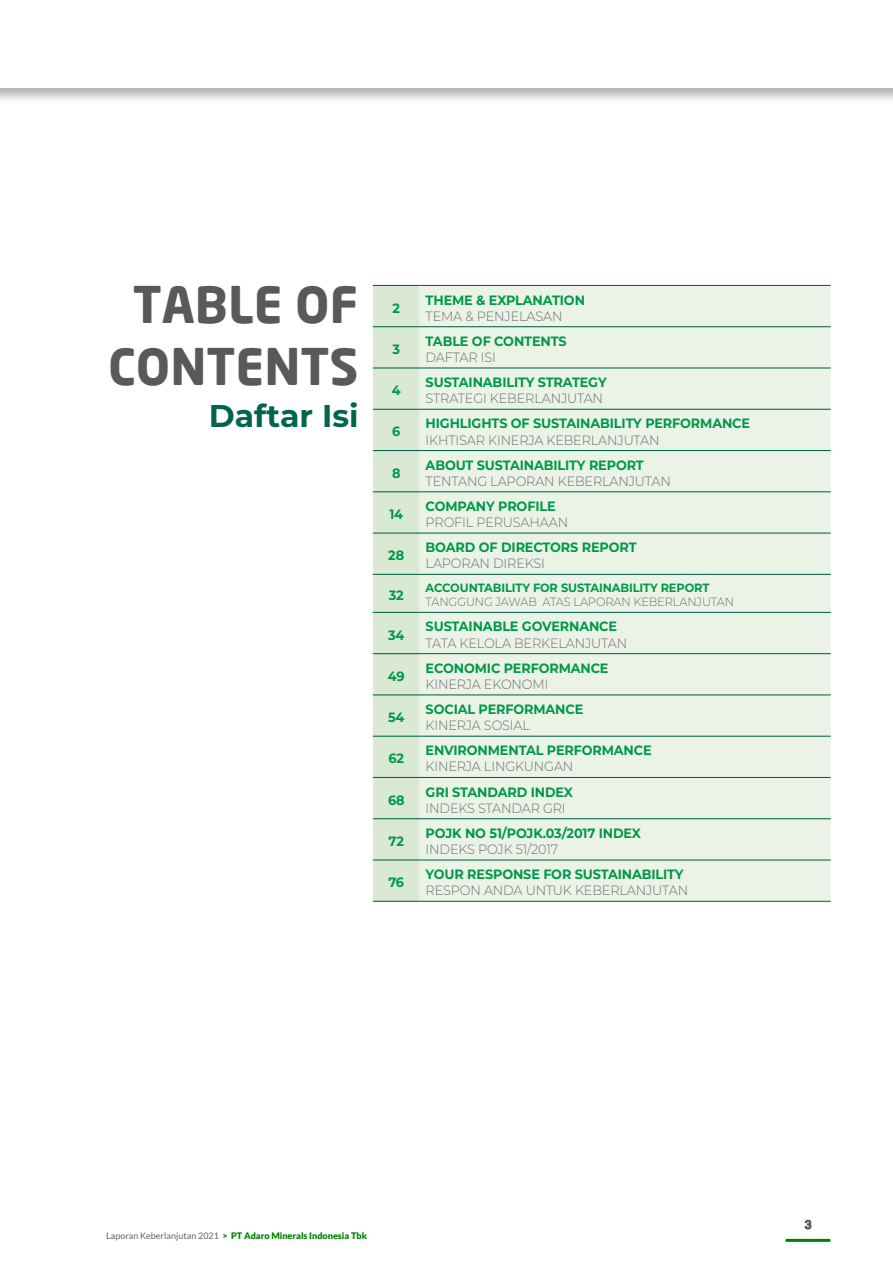
<style>
.page{position:relative;width:893px;height:1263px;background:#fff}
.page>*{position:absolute;margin:0;border:0;box-sizing:border-box;transform-origin:0 0}
.t1{font:700 49.5px/62.4px "Neo Sans";color:#58595b;text-align:center}
.t2{font:700 31.5px "Montserrat";color:#00664b}
.t3{font:700 13.5px "Montserrat";letter-spacing:-.01em;color:#00984a;scale:.95 1}
.t4{font:300 13.5px "Montserrat";letter-spacing:-.01em;color:#6d6e71;scale:.95 1}
.t5{font:700 12px "Montserrat";letter-spacing:-.01em;color:#00984a;scale:.95 1}
.t6{font:300 12px "Montserrat";letter-spacing:-.01em;color:#6d6e71;scale:.95 1}
.t7{font:700 12px "Lato";color:#58595b}
.t8{font:900 9px "Lato";color:#008000}
.s1{font-weight:400;color:#636466}
</style>
<div class="page">
<svg style="left:804px;top:1219px;width:7px;height:10px"></svg>
<hr style="left:787px;top:1239px;width:42px;height:3px;background:#008000">
<div style="left:0;top:0;width:893px;height:105px;background:#000;opacity:.3"></div>
<div style="left:0;top:0;width:893px;height:87px;background:#fff"></div>
<div style="left:373px;top:286px;width:47px;height:615px;background:#dae9d3"></div>
<div style="left:420px;top:286px;width:411px;height:615px;background:#ebf3e7"></div>
<hr style="left:373px;top:326px;width:47px;height:1px;background:#00664b">
<hr style="left:420px;top:326px;width:411px;height:1px;background:#00664b">
<hr style="left:373px;top:367px;width:47px;height:1px;background:#00664b">
<hr style="left:420px;top:367px;width:411px;height:1px;background:#00664b">
<hr style="left:373px;top:409px;width:47px;height:1px;background:#00664b">
<hr style="left:420px;top:409px;width:411px;height:1px;background:#00664b">
<hr style="left:373px;top:450px;width:47px;height:1px;background:#00664b">
<hr style="left:420px;top:450px;width:411px;height:1px;background:#00664b">
<hr style="left:373px;top:491px;width:47px;height:1px;background:#00664b">
<hr style="left:420px;top:491px;width:411px;height:1px;background:#00664b">
<hr style="left:373px;top:532px;width:47px;height:2px;background:#00664b">
<hr style="left:420px;top:532px;width:411px;height:2px;background:#00664b">
<hr style="left:373px;top:574px;width:47px;height:1px;background:#00664b">
<hr style="left:420px;top:574px;width:411px;height:1px;background:#00664b">
<hr style="left:373px;top:612px;width:47px;height:1px;background:#00664b">
<hr style="left:420px;top:612px;width:411px;height:1px;background:#00664b">
<hr style="left:373px;top:653px;width:47px;height:1px;background:#00664b">
<hr style="left:420px;top:653px;width:411px;height:1px;background:#00664b">
<hr style="left:373px;top:694px;width:47px;height:1px;background:#00664b">
<hr style="left:420px;top:694px;width:411px;height:1px;background:#00664b">
<hr style="left:373px;top:736px;width:47px;height:1px;background:#00664b">
<hr style="left:420px;top:736px;width:411px;height:1px;background:#00664b">
<hr style="left:373px;top:777px;width:47px;height:1px;background:#00664b">
<hr style="left:420px;top:777px;width:411px;height:1px;background:#00664b">
<hr style="left:373px;top:818px;width:47px;height:1px;background:#00664b">
<hr style="left:420px;top:818px;width:411px;height:1px;background:#00664b">
<hr style="left:373px;top:859px;width:47px;height:1px;background:#00664b">
<hr style="left:420px;top:859px;width:411px;height:1px;background:#00664b">
<hr style="left:373px;top:285px;width:47px;height:1px;background:#00664b">
<hr style="left:420px;top:285px;width:411px;height:1px;background:#00664b">
<hr style="left:373px;top:901px;width:47px;height:1px;background:#00664b">
<hr style="left:420px;top:901px;width:411px;height:1px;background:#00664b">
<h1 class="t1" style="left:108px;top:272px;width:252px">TABLE OF<br>CONTENTS</h1>
<h2 class="t2" style="left:209px;top:393px;width:151px">DAFTAR ISI</h2>
<p class="t3" style="left:392px;top:298px;width:9px">2</p>
<p class="t3" style="left:392px;top:339px;width:9px">3</p>
<p class="t3" style="left:392px;top:381px;width:11px">4</p>
<p class="t3" style="left:392px;top:422px;width:10px">6</p>
<p class="t3" style="left:392px;top:463px;width:10px">8</p>
<p class="t3" style="left:389px;top:504px;width:16px">14</p>
<p class="t3" style="left:388px;top:546px;width:18px">28</p>
<p class="t3" style="left:389px;top:585px;width:17px">32</p>
<p class="t3" style="left:388px;top:625px;width:19px">34</p>
<p class="t3" style="left:388px;top:666px;width:19px">49</p>
<p class="t3" style="left:388px;top:707px;width:19px">54</p>
<p class="t3" style="left:388px;top:749px;width:18px">62</p>
<p class="t3" style="left:388px;top:790px;width:19px">68</p>
<p class="t3" style="left:389px;top:831px;width:18px">72</p>
<p class="t3" style="left:388px;top:873px;width:18px">76</p>
<p class="t3" style="left:426px;top:290px;width:169px">THEME &amp; EXPLANATION</p>
<p class="t4" style="left:426px;top:307px;width:146px">TEMA &amp; PENJELASAN</p>
<p class="t3" style="left:426px;top:331px;width:150px">TABLE OF CONTENTS</p>
<p class="t4" style="left:426px;top:348px;width:75px">DAFTAR ISI</p>
<p class="t3" style="left:426px;top:372px;width:28px">SUSTAINABILIT</p>
<p class="t3" style="left:526px;top:372px;width:87px">Y STRATEGY</p>
<p class="t4" style="left:426px;top:389px;width:188px">STRATEGI KEBERLANJUTAN</p>
<p class="t3" style="left:426px;top:414px;width:20px">HIGHLIGHTS</p>
<p class="t3" style="left:511px;top:414px;width:52px">OF SUSTAINABILIT</p>
<p class="t3" style="left:633px;top:414px;width:34px">Y PERFORMANCE</p>
<p class="t4" style="left:426px;top:431px;width:248px">IKHTISAR KINERJA KEBERLANJUTAN</p>
<p class="t3" style="left:426px;top:455px;width:231px">ABOUT SUSTAINABILITY REPORT</p>
<p class="t4" style="left:426px;top:472px;width:260px">TENTANG LAPORAN KEBERLANJUTAN</p>
<p class="t3" style="left:426px;top:496px;width:138px">COMPANY PROFILE</p>
<p class="t4" style="left:426px;top:513px;width:152px">PROFIL PERUSAHAAN</p>
<p class="t3" style="left:426px;top:538px;width:224px">BOARD OF DIRECTORS REPORT</p>
<p class="t4" style="left:426px;top:554px;width:127px">LAPORAN DIREKSI</p>
<p class="t5" style="left:426px;top:579px;width:300px">ACCOUNTABILITY FOR SUSTAINABILITY REPORT</p>
<p class="t6" style="left:426px;top:594px;width:326px">TANGGUNG JAWAB ATAS LAPORAN KEBERLANJUTAN</p>
<p class="t3" style="left:426px;top:617px;width:203px">SUSTAINABLE GOVERNANCE</p>
<p class="t4" style="left:426px;top:634px;width:214px">TATA KELOLA BERKELANJUTAN</p>
<p class="t3" style="left:426px;top:658px;width:194px">ECONOMIC PERFORMANCE</p>
<p class="t4" style="left:426px;top:675px;width:131px">KINERJA EKONOMI</p>
<p class="t3" style="left:426px;top:699px;width:168px">SOCIAL PERFORMANCE</p>
<p class="t4" style="left:426px;top:716px;width:111px">KINERJA SOSIAL</p>
<p class="t3" style="left:426px;top:741px;width:239px">ENVIRONMENTAL PERFORMANCE</p>
<p class="t4" style="left:426px;top:757px;width:157px">KINERJA LINGKUNGAN</p>
<p class="t3" style="left:426px;top:782px;width:157px">GRI STANDARD INDEX</p>
<p class="t4" style="left:426px;top:799px;width:149px">INDEKS STANDAR GRI</p>
<p class="t3" style="left:426px;top:823px;width:228px">POJK NO 51/POJK.03/2017 INDEX</p>
<p class="t4" style="left:426px;top:840px;width:141px">INDEKS POJK 51/2017</p>
<p class="t3" style="left:426px;top:864px;width:273px">YOUR RESPONSE FOR SUSTAINABILITY</p>
<p class="t4" style="left:426px;top:881px;width:278px">RESPON ANDA UNTUK KEBERLANJUTAN</p>
<p class="t8" style="left:106px;top:1230px;width:262px"><span class="s1">Laporan Keberlanjutan 2021</span> &gt; PT Adaro Minerals Indonesia Tbk</p>
<p class="t7" style="left:804px;top:1218px;width:8px">3</p>
</div>
